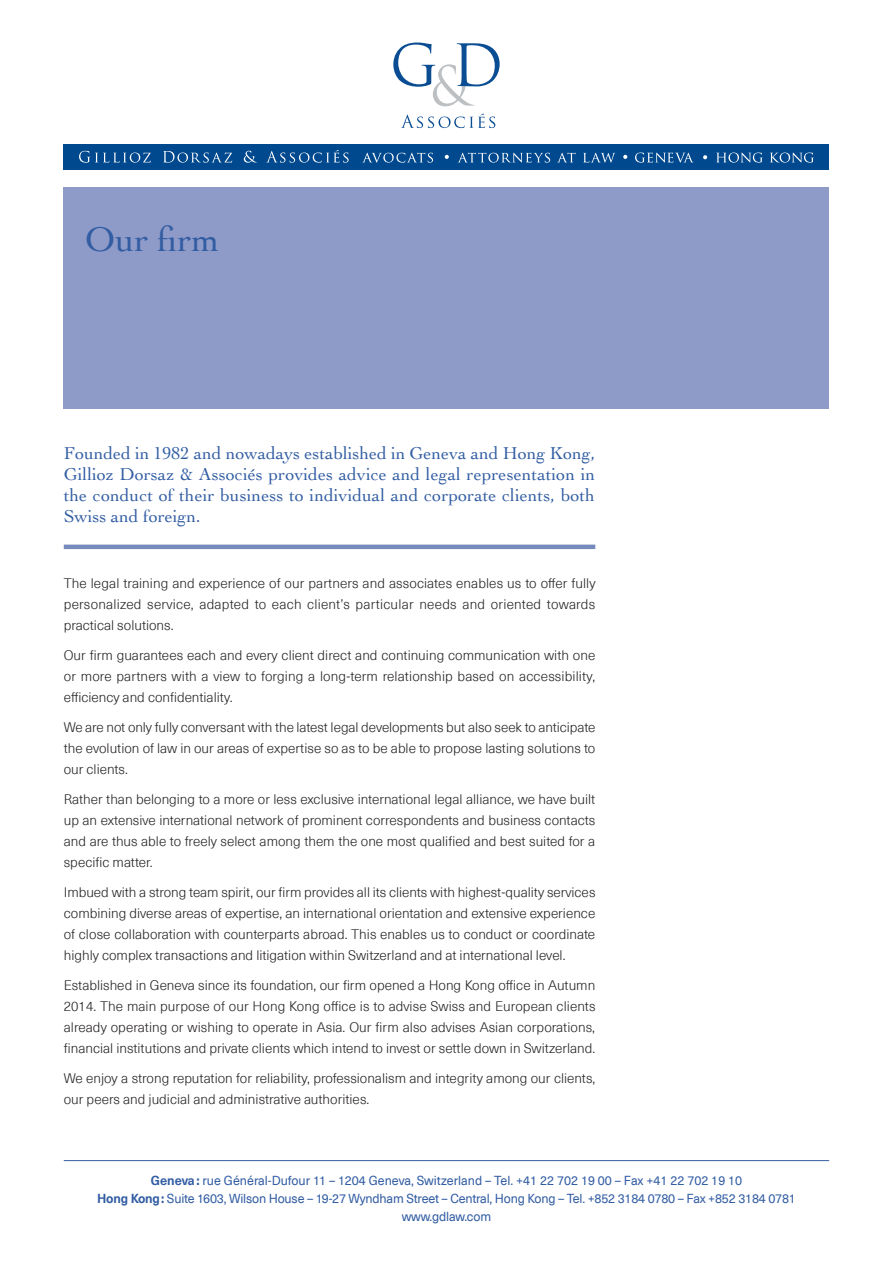
<style>
.page{position:relative;width:893px;height:1263px;background:#fff}
.page>*{position:absolute;margin:0;border:0;box-sizing:border-box;transform-origin:0 0}
.t1{font:36px "Cochin";color:#325da3}
.t2{font:18px/21px "Cochin";letter-spacing:.005em;color:#325da3;text-align:justify}
.t3{font:300 13.5px/21px "Neue Haas Unica Pro";color:#231f20;text-align:justify}
.t4{font:12.75px/18px "Neue Haas Unica Pro";letter-spacing:-.015em;color:#325da3;text-align:center}
.s1{font-weight:700}
</style>
<div class="page">
<hr style="left:64px;top:1160px;width:765px;height:1px;background:#325da3">
<svg style="left:393px;top:43px;width:107px;height:63px"></svg>
<svg style="left:401px;top:113px;width:94px;height:15px"></svg>
<div style="left:64px;top:145px;width:765px;height:25px;background:#01498e"></div>
<svg style="left:79px;top:151px;width:72px;height:12px"></svg>
<svg style="left:163px;top:151px;width:69px;height:12px"></svg>
<svg style="left:244px;top:151px;width:13px;height:12px"></svg>
<svg style="left:266px;top:150px;width:83px;height:13px"></svg>
<svg style="left:703px;top:155px;width:4px;height:4px"></svg>
<svg style="left:716px;top:153px;width:47px;height:10px"></svg>
<svg style="left:770px;top:153px;width:44px;height:10px"></svg>
<svg style="left:362px;top:153px;width:71px;height:10px"></svg>
<svg style="left:445px;top:155px;width:4px;height:4px"></svg>
<svg style="left:623px;top:155px;width:4px;height:4px"></svg>
<svg style="left:458px;top:153px;width:92px;height:10px"></svg>
<svg style="left:558px;top:153px;width:18px;height:9px"></svg>
<svg style="left:583px;top:153px;width:32px;height:10px"></svg>
<svg style="left:635px;top:153px;width:58px;height:10px"></svg>
<div style="left:64px;top:187px;width:765px;height:221px;background:#8e9ac7"></div>
<hr style="left:64px;top:545px;width:531px;height:4px;background:#768bbb">
<h1 class="t1" style="left:85px;top:215px;width:136px">Our firm</h1>
<h2 class="t2" style="left:64px;top:442px;width:533px">Founded in 1982 and nowadays established in Geneva and Hong Kong, Gillioz Dorsaz &amp; Associés provides advice and legal representation in the conduct of their business to individual and corporate clients, both Swiss and foreign.</h2>
<p class="t3" style="left:64px;top:573px;width:533px">The legal training and experience of our partners and associates enables us to offer fully personalized service, adapted to each client’s particular needs and oriented towards practical solutions.</p>
<p class="t3" style="left:64px;top:645px;width:533px">Our firm guarantees each and every client direct and continuing communication with one or more partners with a view to forging a long-term relationship based on accessibility, efficiency and confidentiality.</p>
<p class="t3" style="left:64px;top:717px;width:533px">We are not only fully conversant with the latest legal developments but also seek to anticipate the evolution of law in our areas of expertise so as to be able to propose lasting solutions to our clients.</p>
<p class="t3" style="left:64px;top:789px;width:533px">Rather than belonging to a more or less exclusive international legal alliance, we have built up an extensive international network of prominent correspondents and business contacts and are thus able to freely select among them the one most qualified and best suited for a specific matter.</p>
<p class="t3" style="left:64px;top:882px;width:533px">Imbued with a strong team spirit, our firm provides all its clients with highest-quality services combining diverse areas of expertise, an international orientation and extensive experience of close collaboration with counterparts abroad. This enables us to conduct or coordinate highly complex transactions and litigation within Switzerland and at international level.</p>
<p class="t3" style="left:64px;top:975px;width:533px">Established in Geneva since its foundation, our firm opened a Hong Kong office in Autumn 2014. The main purpose of our Hong Kong office is to advise Swiss and European clients already operating or wishing to operate in Asia. Our firm also advises Asian corporations, financial institutions and private clients which intend to invest or settle down in Switzerland.</p>
<p class="t3" style="left:64px;top:1068px;width:533px">We enjoy a strong reputation for reliability, professionalism and integrity among our clients, our peers and judicial and administrative authorities.</p>
<p class="t4" style="left:97px;top:1172px;width:700px"><span class="s1">Geneva:</span> rue Général-Dufour 11 – 1204 Geneva, Switzerland – Tel. +41 22 702 19 00 – Fax +41 22 702 19 10<br><span class="s1">Hong Kong:</span> Suite 1603, Wilson House – 19-27 Wyndham Street – Central, Hong Kong – Tel. +852 3184 0780 – Fax +852 3184 0781 www.gdlaw.com</p>
</div>
